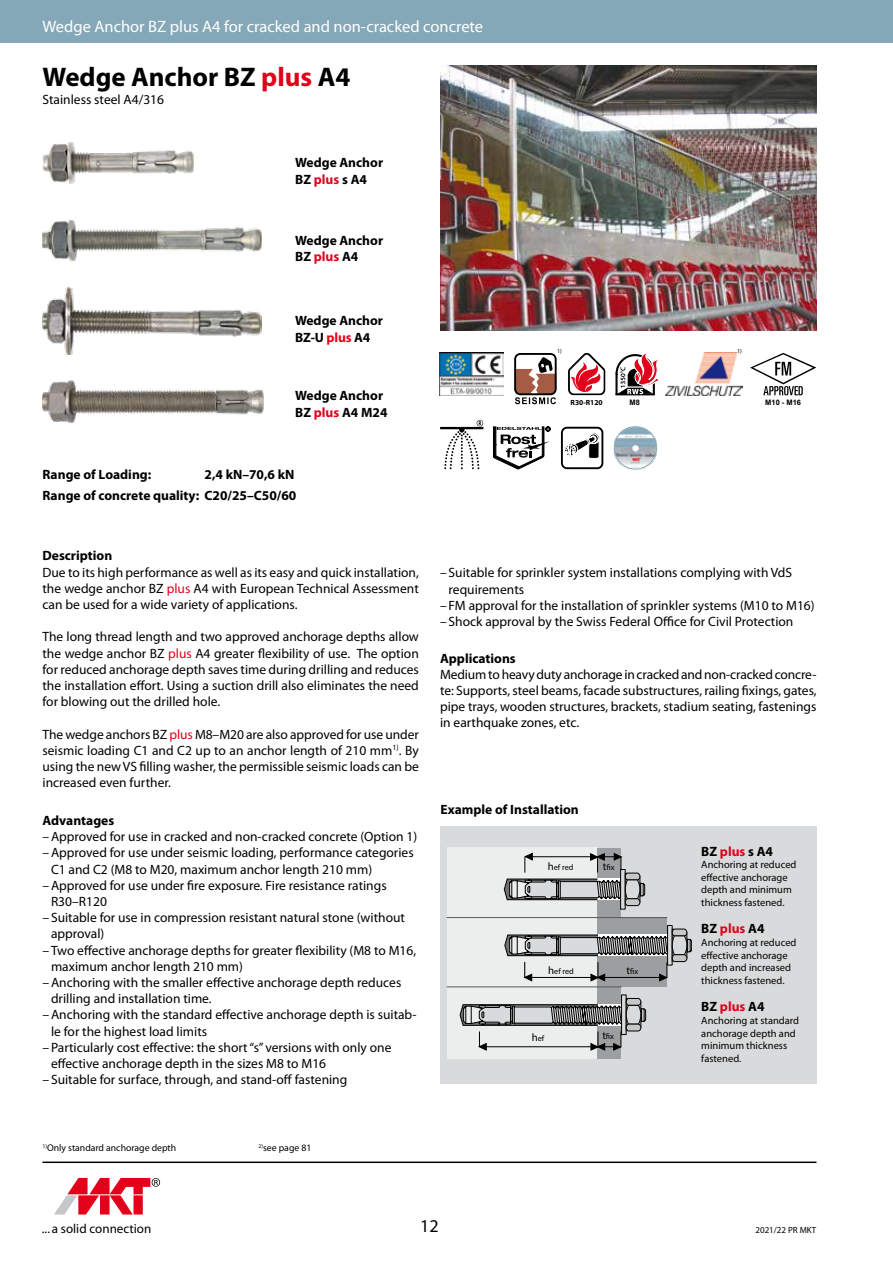
<style>
.page{position:relative;width:893px;height:1263px;background:#fff}
.page>*{position:absolute;margin:0;border:0;box-sizing:border-box;transform-origin:0 0}
.t1{font:700 27px "Myriad Pro";color:#000}
.t2{font:18px "Myriad Pro";color:#000}
.t3{font:16.5px "Myriad Pro";color:#fff}
.t4{font:13.5px/16.2px "Myriad Pro";color:#000;text-align:justify}
.t5{font:700 13.5px/16.2px "Myriad Pro";color:#000}
.t6{font:13.05px "Myriad";color:#000}
.t7{font:10.5px/12.6px "Myriad Pro";color:#000}
.t8{font:9.75px "Myriad Pro";color:#000}
.t9{font:9px "Myriad Pro";color:#000}
.t10{font:8.25px "Myriad Pro";color:#000}
.t11{font:700 7.5px "Arial";color:#000}
.t12{font:700 7.5px "Myriad Pro";color:#000}
.t13{font:6px "Myriad Pro";color:#000}
.s1{color:#e2001a}
.s2{font-size:10.95px}
</style>
<div class="page">
<hr style="left:42px;top:1161px;width:774px;height:2px;background:#000">
<div style="left:0;top:0;width:893px;height:43px;background:#85a8b9"></div>
<svg style="left:54px;top:1178px;width:106px;height:36px"></svg>
<img style="left:440px;top:66px;width:376px;height:265px">
<img style="left:43px;top:220px;width:218px;height:42px">
<img style="left:43px;top:381px;width:221px;height:42px">
<img style="left:43px;top:142px;width:151px;height:42px">
<img style="left:43px;top:287px;width:218px;height:68px">
<img style="left:666px;top:353px;width:76px;height:42px">
<svg style="left:514px;top:353px;width:43px;height:51px"></svg>
<img style="left:614px;top:427px;width:43px;height:42px">
<div style="left:614px;top:427px;width:43px;height:42px;border:1px solid #85a8b9;border-radius:50%"></div>
<svg style="left:561px;top:427px;width:42px;height:42px"></svg>
<svg style="left:493px;top:427px;width:57px;height:42px"></svg>
<svg style="left:568px;top:353px;width:38px;height:42px"></svg>
<svg style="left:440px;top:420px;width:43px;height:49px"></svg>
<svg style="left:615px;top:353px;width:45px;height:42px"></svg>
<svg style="left:750px;top:353px;width:66px;height:42px"></svg>
<div style="left:440px;top:826px;width:376px;height:258px;background:#d9dadb"></div>
<div style="left:447px;top:848px;width:150px;height:211px;background:#eceded"></div>
<div style="left:598px;top:848px;width:23px;height:70px;background:#9c9e9f"></div>
<div style="left:598px;top:917px;width:69px;height:70px;background:#9c9e9f"></div>
<hr style="left:447px;top:917px;width:220px;height:1px;background:#58585a">
<div style="left:598px;top:987px;width:23px;height:72px;background:#9c9e9f"></div>
<hr style="left:447px;top:987px;width:175px;height:1px;background:#58585a">
<svg style="left:504px;top:853px;width:188px;height:128px"></svg>
<svg style="left:459px;top:998px;width:187px;height:52px"></svg>
<img style="left:440px;top:353px;width:63px;height:42px">
<p class="t3" style="left:43px;top:16px;width:442px">Wedge Anchor BZ plus A4 for cracked and non-cracked concrete</p>
<h1 class="t1" style="left:43px;top:59px;width:309px">Wedge Anchor BZ <span class="s1">plus</span> A4</h1>
<p class="t4" style="left:43px;top:91px;width:123px">Stainless steel A4/316</p>
<p class="t5" style="left:295px;top:154px;width:89px">Wedge Anchor<br>BZ <span class="s1">plus</span> s A4</p>
<p class="t5" style="left:295px;top:232px;width:89px">Wedge Anchor<br>BZ <span class="s1">plus</span> A4</p>
<p class="t5" style="left:295px;top:312px;width:89px">Wedge Anchor<br>BZ-U <span class="s1">plus</span> A4</p>
<p class="t5" style="left:295px;top:387px;width:94px">Wedge Anchor<br>BZ <span class="s1">plus</span> A4 M24</p>
<p class="t5" style="left:43px;top:466px;width:110px">Range of Loading:</p>
<p class="t5" style="left:43px;top:464px;width:255px;line-height:20.2px;text-align:right">2,4 kN–70,6 kN<br>Range of concrete quality: C20/25–C50/60</p>
<p class="t5" style="left:43px;top:547px;width:71px">Description</p>
<p class="t4" style="left:43px;top:564px;width:378px">Due to its high performance as well as its easy and quick installation, the wedge anchor BZ <span class="s1">plus</span> A4 with European Technical Assessment can be used for a wide variety of applications.</p>
<p class="t4" style="left:43px;top:629px;width:378px">The long thread length and two approved anchorage depths allow the wedge anchor BZ <span class="s1">plus</span> A4 greater flexibility of use. The option for reduced anchorage depth saves time during drilling and reduces the installation effort. Using a suction drill also eliminates the need for blowing out the drilled hole.</p>
<p class="t4" style="left:43px;top:726px;width:378px">The wedge anchors BZ <span class="s1">plus</span> M8–M20 are also approved for use under seismic loading C1 and C2 up to an anchor length of 210 mm<sup>1)</sup>. By using the new VS filling washer, the permissible seismic loads can be increased even further.</p>
<p class="t5" style="left:43px;top:812px;width:73px">Advantages</p>
<p class="t4" style="left:43px;top:828px;width:376px">–Approved for use in cracked and non-cracked concrete (Option 1)</p>
<p class="t4" style="left:43px;top:845px;width:373px">–Approved for use under seismic loading, performance categories</p>
<p class="t4" style="left:51px;top:861px;width:323px">C1 and C2 (M8 to M20, maximum anchor length 210 mm)</p>
<p class="t4" style="left:43px;top:877px;width:346px">–Approved for use under fire exposure. Fire resistance ratings</p>
<p class="t4" style="left:51px;top:893px;width:57px">R30–R120</p>
<p class="t4" style="left:51px;top:909px;width:355px;text-indent:-9px">– Suitable for use in compression resistant natural stone (without approval)</p>
<p class="t4" style="left:43px;top:942px;width:375px">– Two effective anchorage depths for greater flexibility (M8 to M16,</p>
<p class="t4" style="left:51px;top:958px;width:194px">maximum anchor length 210 mm)</p>
<p class="t4" style="left:43px;top:974px;width:360px">–Anchoring with the smaller effective anchorage depth reduces</p>
<p class="t4" style="left:51px;top:990px;width:162px">drilling and installation time.</p>
<p class="t4" style="left:43px;top:1007px;width:376px">–Anchoring with the standard effective anchorage depth is suitab-</p>
<p class="t4" style="left:51px;top:1023px;width:158px">le for the highest load limits</p>
<p class="t4" style="left:43px;top:1039px;width:350px">–Particularly cost effective: the short “s” versions with only one</p>
<p class="t4" style="left:51px;top:1055px;width:277px">effective anchorage depth in the sizes M8 to M16</p>
<p class="t4" style="left:43px;top:1071px;width:306px">– Suitable for surface, through, and stand-off fastening</p>
<p class="t13" style="left:557px;top:347px;width:6px">1)</p>
<p class="t13" style="left:737px;top:347px;width:6px">1)</p>
<p class="t12" style="left:571px;top:398px;width:34px">R30-R120</p>
<p class="t11" style="left:630px;top:397px;width:12px">M8</p>
<p class="t11" style="left:765px;top:397px;width:37px">M10 - M16</p>
<p class="t4" style="left:449px;top:565px;width:345px;text-indent:-9px">– Suitable for sprinkler system installations complying with VdS requirements</p>
<p class="t4" style="left:440px;top:597px;width:376px">– FM approval for the installation of sprinkler systems (M10 to M16)</p>
<p class="t4" style="left:440px;top:613px;width:355px">– Shock approval by the Swiss Federal Office for Civil Protection</p>
<p class="t5" style="left:440px;top:649px;width:77px">Applications</p>
<p class="t4" style="left:440px;top:666px;width:378px">Medium to heavy duty anchorage in cracked and non-cracked concre&shy;te: Supports, steel beams, facade substructures, railing fixings, gates, pipe trays, wooden structures, brackets, stadium seating, fastenings in earthquake zones, etc.</p>
<p class="t5" style="left:441px;top:801px;width:140px">Example of Installation</p>
<p class="t10" style="left:548px;top:862px;width:27px"><span class="s2">h</span>ef red</p>
<p class="t10" style="left:603px;top:862px;width:13px"><span class="s2">t</span>fix</p>
<p class="t10" style="left:548px;top:966px;width:27px"><span class="s2">h</span>ef red</p>
<p class="t10" style="left:627px;top:966px;width:13px"><span class="s2">t</span>fix</p>
<p class="t10" style="left:532px;top:1033px;width:14px"><span class="s2">h</span>ef</p>
<p class="t10" style="left:602px;top:1031px;width:13px"><span class="s2">t</span>fix</p>
<p class="t5" style="left:701px;top:842px;width:73px">BZ <span class="s1">plus</span> s A4</p>
<p class="t7" style="left:701px;top:858px;width:97px">Anchoring at reduced effective anchorage depth and minimum thickness fastened.</p>
<p class="t5" style="left:701px;top:920px;width:65px">BZ <span class="s1">plus</span> A4</p>
<p class="t7" style="left:701px;top:936px;width:97px">Anchoring at reduced effective anchorage depth and increased thickness fastened.</p>
<p class="t5" style="left:701px;top:998px;width:65px">BZ <span class="s1">plus</span> A4</p>
<p class="t7" style="left:701px;top:1014px;width:99px">Anchoring at standard anchorage depth and minimum thickness fastened.</p>
<p class="t8" style="left:43px;top:1142px;width:135px"><sup>1)</sup>Only standard anchorage depth</p>
<p class="t8" style="left:259px;top:1142px;width:54px"><sup>2)</sup>see page 81</p>
<p class="t6" style="left:42px;top:1222px;width:111px">... a solid connection</p>
<h2 class="t2" style="left:420px;top:1215px;width:20px">12</h2>
<p class="t9" style="left:755px;top:1225px;width:63px">2021/22 PR MKT</p>
</div>
